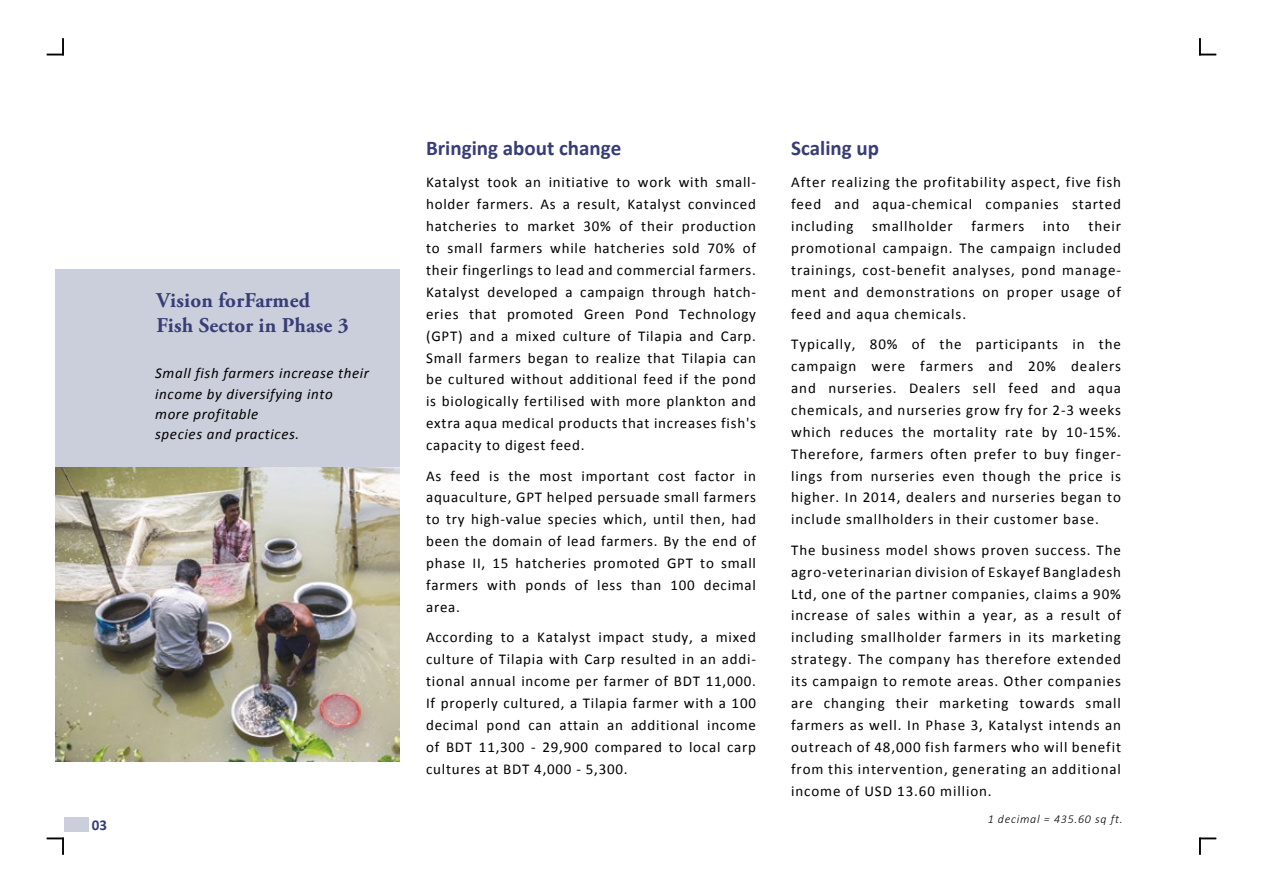
<style>
.page{position:relative;width:1263px;height:893px;background:#fff}
.page>*{position:absolute;margin:0;border:0;box-sizing:border-box;transform-origin:0 0}
.t1{font:700 21px/25.2px "Adobe Garamond Pro";letter-spacing:.01em;color:#373d77}
.t2{font:700 21px "Calibri";color:#373d77}
.t3{font:15px/21.9px "Calibri";letter-spacing:.055em;color:#000;text-align:justify}
.t4{font:italic 15px/20.4px "Calibri";letter-spacing:.04em;color:#000}
.t5{font:700 15px "Calibri";color:#373d77}
.t6{font:italic 300 12px "Calibri";letter-spacing:.06em;color:#000}
</style>
<div class="page">
<svg style="left:47px;top:38px;width:17px;height:17px"></svg>
<svg style="left:47px;top:838px;width:17px;height:17px"></svg>
<svg style="left:1199px;top:38px;width:17px;height:17px"></svg>
<svg style="left:1199px;top:838px;width:17px;height:17px"></svg>
<img style="left:55px;top:466px;width:344px;height:296px">
<div style="left:55px;top:269px;width:344px;height:197px;background:#cbcfdb"></div>
<div style="left:64px;top:817px;width:24px;height:15px;background:#cbcfdb"></div>
<h1 class="t1" style="left:157px;top:288px;width:193px">Vision forFarmed<br>Fish Sector in Phase 3</h1>
<p class="t4" style="left:155px;top:362px;width:215px">Small fish farmers increase their income by diversifying into more profitable<br>species and practices.</p>
<h1 class="t2" style="left:426px;top:135px;width:197px">Bringing about change</h1>
<h1 class="t2" style="left:791px;top:135px;width:89px">Scaling up</h1>
<p class="t3" style="left:426px;top:171px;width:331px">Katalyst took an initiative to work with small&shy;holder farmers. As a result, Katalyst convinced hatcheries to market 30% of their production to small farmers while hatcheries sold 70% of their fingerlings to lead and commercial farmers.<br>Katalyst developed a campaign through hatch&shy;eries that promoted Green Pond Technology (GPT) and a mixed culture of Tilapia and Carp.<br>Small farmers began to realize that Tilapia can be cultured without additional feed if the pond is biologically fertilised with more plankton and extra aqua medical products that increases fish's capacity to digest feed.</p>
<p class="t3" style="left:426px;top:465px;width:331px">As feed is the most important cost factor in aquaculture, GPT helped persuade small farmers to try high-value species which, until then, had been the domain of lead farmers. By the end of phase II, 15 hatcheries promoted GPT to small farmers with ponds of less than 100 decimal area.</p>
<p class="t3" style="left:426px;top:626px;width:331px">According to a Katalyst impact study, a mixed culture of Tilapia with Carp resulted in an addi&shy;tional annual income per farmer of BDT 11,000.<br>If properly cultured, a Tilapia farmer with a 100 decimal pond can attain an additional income of BDT 11,300 - 29,900 compared to local carp cultures at BDT 4,000 - 5,300.</p>
<p class="t3" style="left:791px;top:171px;width:331px">After realizing the profitability aspect, five fish feed and aqua-chemical companies started including smallholder farmers into their promotional campaign. The campaign included trainings, cost-benefit analyses, pond manage&shy;ment and demonstrations on proper usage of feed and aqua chemicals.</p>
<p class="t3" style="left:791px;top:333px;width:331px">Typically, 80% of the participants in the campaign were farmers and 20% dealers and nurseries. Dealers sell feed and aqua chemicals, and nurseries grow fry for 2-3 weeks which reduces the mortality rate by 10-15%.<br>Therefore, farmers often prefer to buy finger&shy;lings from nurseries even though the price is higher. In 2014, dealers and nurseries began to include smallholders in their customer base.</p>
<p class="t3" style="left:791px;top:539px;width:331px">The business model shows proven success. The agro-veterinarian division of Eskayef Bangladesh Ltd, one of the partner companies, claims a 90% increase of sales within a year, as a result of including smallholder farmers in its marketing strategy. The company has therefore extended its campaign to remote areas. Other companies are changing their marketing towards small farmers as well. In Phase 3, Katalyst intends an outreach of 48,000 fish farmers who will benefit from this intervention, generating an additional income of USD 13.60 million.</p>
<p class="t5" style="left:92px;top:815px;width:17px">03</p>
<p class="t6" style="left:988px;top:812px;width:137px">1 decimal = 435.60 sq ft.</p>
</div>
